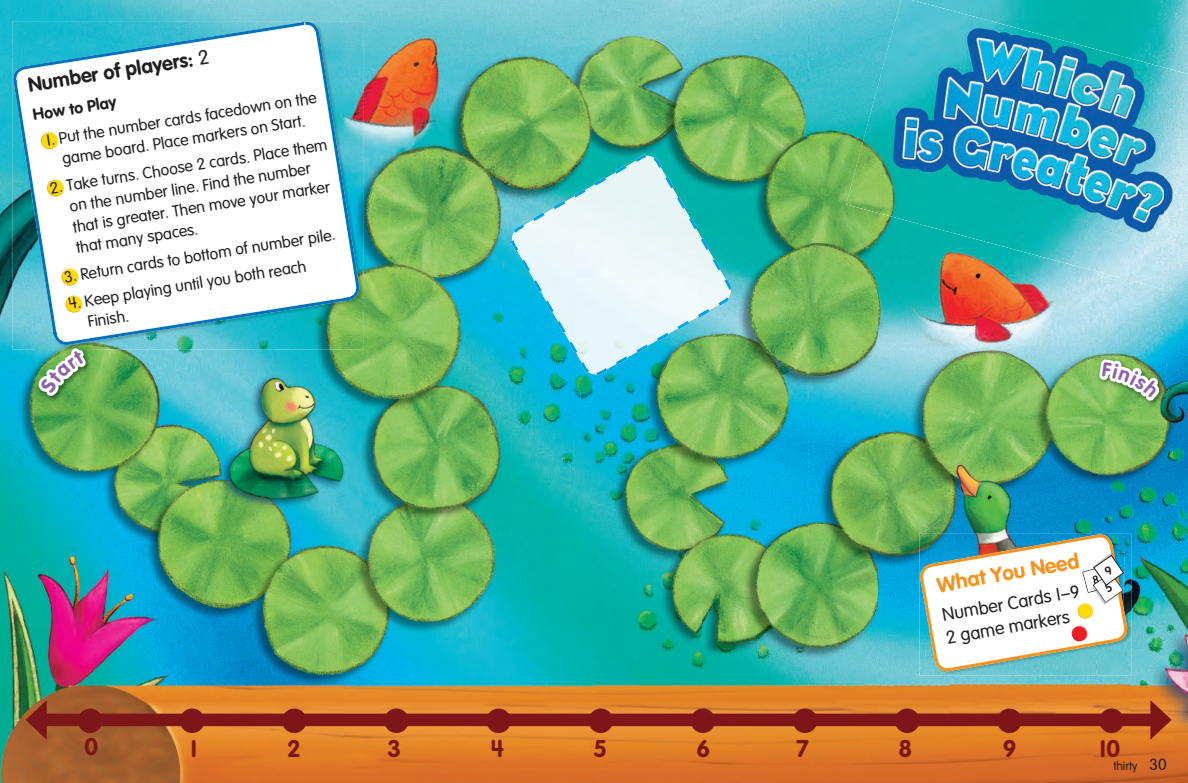
<style>
.page{position:relative;width:1188px;height:783px;background:#fff}
.page>*{position:absolute;margin:0;border:0;box-sizing:border-box;transform-origin:0 0}
.t1{font:700 23.8px "SFVAG Rounded 02";color:#7c1618}
.t2{font:700 21px "SFVAG Rounded 02";color:#f7931d}
.t3{font:700 20px "SFVAG Rounded 02";color:#231f20}
.t4{font:300 18px/23px "SFVAG Rounded 02";color:#231f20}
.t5{font:300 16px/21px "SFVAG Rounded 02";color:#231f20}
.t6{font:700 16px "SFVAG Rounded 02";color:#231f20}
.t7{font:300 12px "SFVAG Rounded 02";color:#231f20}
.s1{font-weight:300}
.s2{font-size:16px}
</style>
<div class="page">
<img style="left:0;top:0;width:807px;height:56px">
<img style="left:807px;top:0;width:74px;height:91px">
<img style="left:1023px;top:0;width:165px;height:20px">
<img style="left:1023px;top:20px;width:165px;height:36px">
<img style="left:0;top:56px;width:23px;height:727px">
<img style="left:364px;top:56px;width:194px;height:246px">
<img style="left:558px;top:56px;width:250px;height:140px">
<img style="left:1165px;top:56px;width:23px;height:6px">
<img style="left:807px;top:91px;width:72px;height:692px">
<img style="left:1165px;top:289px;width:23px;height:494px">
<img style="left:721px;top:196px;width:87px;height:71px">
<img style="left:879px;top:215px;width:71px;height:568px">
<img style="left:950px;top:253px;width:143px;height:281px">
<img style="left:701px;top:267px;width:107px;height:516px">
<img style="left:1093px;top:289px;width:72px;height:260px">
<img style="left:345px;top:302px;width:249px;height:481px">
<img style="left:630px;top:365px;width:71px;height:418px">
<img style="left:23px;top:349px;width:322px;height:434px">
<img style="left:594px;top:374px;width:36px;height:409px">
<img style="left:1129px;top:549px;width:36px;height:234px">
<img style="left:950px;top:676px;width:179px;height:107px">
<img style="left:13px;top:21px;width:351px;height:328px">
<svg style="left:13px;top:21px;width:346px;height:324px"></svg>
<svg style="left:41px;top:132px;width:17px;height:17px"></svg>
<div style="left:42px;top:133px;width:15px;height:15px;background:#ffdc01;border-radius:50%"></div>
<svg style="left:47px;top:179px;width:17px;height:18px"></svg>
<div style="left:48px;top:180px;width:15px;height:16px;background:#ffdc01;border-radius:50%"></div>
<svg style="left:61px;top:268px;width:18px;height:18px"></svg>
<div style="left:62px;top:269px;width:16px;height:16px;background:#ffdc01;border-radius:50%"></div>
<svg style="left:65px;top:295px;width:18px;height:18px"></svg>
<div style="left:66px;top:296px;width:16px;height:16px;background:#ffdc01;border-radius:50%"></div>
<img style="left:574px;top:156px;width:126px;height:187px">
<img style="left:511px;top:187px;width:63px;height:125px">
<img style="left:699px;top:234px;width:32px;height:81px">
<img style="left:552px;top:353px;width:22px;height:5px">
<img style="left:574px;top:343px;width:79px;height:31px">
<img style="left:533px;top:165px;width:94px;height:56px">
<img style="left:521px;top:260px;width:56px;height:93px">
<img style="left:616px;top:309px;width:94px;height:56px">
<img style="left:665px;top:177px;width:56px;height:93px">
<img style="left:635px;top:154px;width:27px;height:25px">
<img style="left:511px;top:224px;width:14px;height:27px">
<img style="left:718px;top:278px;width:14px;height:28px">
<img style="left:580px;top:361px;width:28px;height:15px">
<img style="left:919px;top:534px;width:213px;height:35px">
<img style="left:919px;top:569px;width:35px;height:107px">
<img style="left:1096px;top:569px;width:36px;height:107px">
<img style="left:954px;top:671px;width:142px;height:5px">
<div style="left:38px;top:713px;width:1120px;height:13px;background:#7c1618"></div>
<svg style="left:25px;top:700px;width:22px;height:39px"></svg>
<svg style="left:1150px;top:700px;width:21px;height:39px"></svg>
<div style="left:78px;top:708px;width:24px;height:25px;background:#7c1618;border-radius:50%"></div>
<div style="left:180px;top:708px;width:24px;height:25px;background:#7c1618;border-radius:50%"></div>
<div style="left:282px;top:708px;width:25px;height:25px;background:#7c1618;border-radius:50%"></div>
<div style="left:384px;top:708px;width:25px;height:25px;background:#7c1618;border-radius:50%"></div>
<div style="left:486px;top:708px;width:25px;height:25px;background:#7c1618;border-radius:50%"></div>
<div style="left:588px;top:708px;width:25px;height:25px;background:#7c1618;border-radius:50%"></div>
<div style="left:691px;top:708px;width:24px;height:25px;background:#7c1618;border-radius:50%"></div>
<div style="left:793px;top:708px;width:24px;height:25px;background:#7c1618;border-radius:50%"></div>
<div style="left:895px;top:708px;width:24px;height:25px;background:#7c1618;border-radius:50%"></div>
<div style="left:997px;top:708px;width:24px;height:25px;background:#7c1618;border-radius:50%"></div>
<div style="left:1099px;top:708px;width:25px;height:25px;background:#7c1618;border-radius:50%"></div>
<img style="left:35px;top:345px;width:58px;height:58px">
<img style="left:1096px;top:356px;width:70px;height:52px">
<img style="left:881px;top:0;width:142px;height:225px">
<img style="left:1023px;top:29px;width:142px;height:260px">
<img style="left:846px;top:70px;width:36px;height:145px">
<img style="left:1164px;top:62px;width:24px;height:227px">
<div style="left:918px;top:224px;width:105px;height:29px;background:#00b3ab"></div>
<svg style="left:920px;top:534px;width:207px;height:137px"></svg>
<svg style="left:40px;top:350px;width:45px;height:44px;background:#448b46"></svg>
<svg style="left:1102px;top:362px;width:58px;height:36px;background:#548c47"></svg>
<p class="t3" style="left:27px;top:77px;width:184px;rotate:-9deg">Number of players: <span class="s1">2</span></p>
<p class="t6" style="left:32px;top:108px;width:86px;rotate:-9deg">How to Play</p>
<p class="t5" style="left:45px;top:131px;width:275px;text-align:center;rotate:-9deg">1. Put the number cards facedown on the game board. Place markers on Start.</p>
<p class="t5" style="left:65px;top:176px;width:265px;text-indent:-17px;rotate:-9deg">2. Take turns. Choose 2 cards. Place them on the number line. Find the number that is greater. Then move your marker that many spaces.</p>
<p class="t5" style="left:63px;top:268px;width:276px;rotate:-9deg">3. Return cards to bottom of number pile.</p>
<p class="t5" style="left:83px;top:292px;width:226px;text-indent:-16px;rotate:-9deg">4. Keep playing until you both reach<br>Finish.</p>
<p class="t2" style="left:936px;top:577px;width:145px;rotate:-10deg">What You Need</p>
<p class="t4" style="left:941px;top:605px;width:141px;rotate:-10deg">Number Cards 1–9<br>2 game markers</p>
<p class="t1" style="left:85px;top:737px;width:15px">0</p>
<p class="t1" style="left:189px;top:739px;width:10px">1</p>
<p class="t1" style="left:287px;top:739px;width:15px">2</p>
<p class="t1" style="left:388px;top:739px;width:15px">3</p>
<p class="t1" style="left:490px;top:739px;width:15px">4</p>
<p class="t1" style="left:593px;top:739px;width:15px">5</p>
<p class="t1" style="left:696px;top:739px;width:15px">6</p>
<p class="t1" style="left:796px;top:739px;width:14px">7</p>
<p class="t1" style="left:898px;top:739px;width:15px">8</p>
<p class="t1" style="left:1003px;top:739px;width:15px">9</p>
<p class="t1" style="left:1097px;top:739px;width:24px">10</p>
<p class="t7" style="left:1113px;top:761px;width:55px">thirty <span class="s2">30</span></p>
</div>
